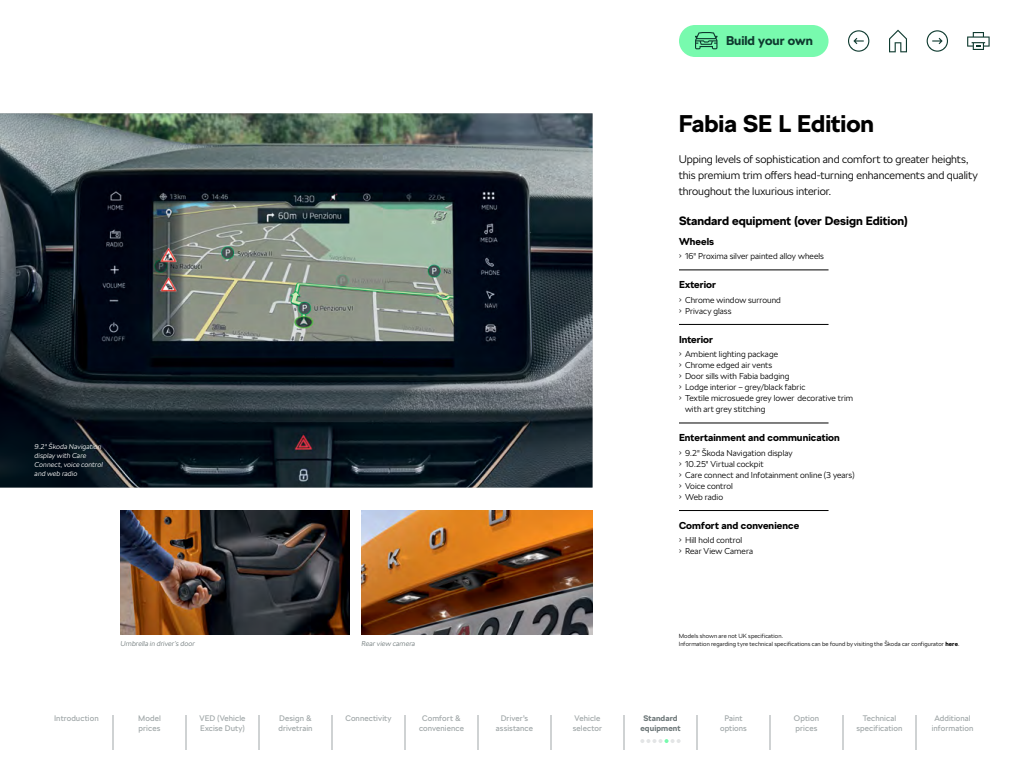
<style>
.page{position:relative;width:1024px;height:768px;background:#fff}
.page>*{position:absolute;margin:0;border:0;box-sizing:border-box;transform-origin:0 0}
.t1{font:700 24px "SKODA Next";color:#000}
.t2{font:700 12.7px "SKODA Next";color:#0e3a2f}
.t3{font:700 12px "SKODA Next";color:#000}
.t4{font:300 11px/16px "SKODA Next";letter-spacing:-.005em;color:#000}
.t5{font:700 10px "SKODA Next";letter-spacing:.01em;color:#000}
.t6{font:300 8.5px/11px "SKODA Next";letter-spacing:.005em;color:#000}
.t7{font:8px/10px "SKODA Next";letter-spacing:.01em;color:#a0a7a8}
.t8{font:700 8px/10px "SKODA Next";letter-spacing:.015em;color:#6f797a;text-align:center}
.t9{font:italic 300 7px/9px "SKODA Next";letter-spacing:.01em;color:#fff}
.t10{font:italic 300 7px "SKODA Next";letter-spacing:.015em;color:#6f797a}
.t11{font:300 6px/8px "SKODA Next";letter-spacing:.02em;color:#000}
.s1{font-weight:700}
</style>
<div class="page">
<div style="left:679px;top:25px;width:150px;height:32px;background:#78faae;border-radius:16px"></div>
<svg style="left:695px;top:32px;width:23px;height:17px"></svg>
<svg style="left:889px;top:30px;width:18px;height:22px"></svg>
<svg style="left:967px;top:32px;width:23px;height:18px"></svg>
<svg style="left:848px;top:30px;width:21px;height:22px"></svg>
<svg style="left:927px;top:30px;width:21px;height:22px"></svg>
<img style="left:361px;top:510px;width:232px;height:125px">
<img style="left:0;top:113px;width:593px;height:375px">
<img style="left:121px;top:510px;width:229px;height:125px">
<hr style="left:679px;top:270px;width:150px;height:1px;background:#000">
<hr style="left:679px;top:324px;width:150px;height:1px;background:#000">
<hr style="left:679px;top:423px;width:150px;height:1px;background:#000">
<hr style="left:679px;top:510px;width:150px;height:1px;background:#000">
<hr style="left:259px;top:715px;width:1px;height:35px;background:#a0a7a8">
<hr style="left:332px;top:715px;width:1px;height:35px;background:#a0a7a8">
<hr style="left:405px;top:715px;width:1px;height:35px;background:#a0a7a8">
<hr style="left:478px;top:715px;width:1px;height:35px;background:#a0a7a8">
<hr style="left:551px;top:715px;width:1px;height:35px;background:#a0a7a8">
<hr style="left:624px;top:715px;width:1px;height:35px;background:#a0a7a8">
<hr style="left:697px;top:715px;width:1px;height:35px;background:#a0a7a8">
<hr style="left:770px;top:715px;width:1px;height:35px;background:#a0a7a8">
<hr style="left:113px;top:715px;width:1px;height:35px;background:#a0a7a8">
<hr style="left:186px;top:715px;width:1px;height:35px;background:#a0a7a8">
<hr style="left:843px;top:715px;width:1px;height:35px;background:#a0a7a8">
<hr style="left:916px;top:715px;width:1px;height:35px;background:#a0a7a8">
<svg style="left:640px;top:739px;width:41px;height:4px"></svg>
<h2 class="t2" style="left:726px;top:33px;width:89px">Build your own</h2>
<p class="t9" style="left:35px;top:442px;width:70px">9.2" Škoda Navigation display with Care<br>Connect, voice control and web radio</p>
<h1 class="t1" style="left:679px;top:109px;width:197px">Fabia SE L Edition</h1>
<p class="t4" style="left:679px;top:151px;width:301px">Upping levels of sophistication and comfort to greater heights, this premium trim offers head-turning enhancements and quality throughout the luxurious interior.</p>
<h3 class="t3" style="left:679px;top:213px;width:230px">Standard equipment (over Design Edition)</h3>
<p class="t5" style="left:679px;top:235px;width:37px">Wheels</p>
<p class="t6" style="left:679px;top:251px;width:147px">• 16" Proxima silver painted alloy wheels</p>
<p class="t5" style="left:679px;top:279px;width:39px">Exterior</p>
<p class="t6" style="left:679px;top:294px;width:103px">• Chrome window surround</p>
<p class="t6" style="left:679px;top:305px;width:54px">• Privacy glass</p>
<p class="t5" style="left:679px;top:333px;width:36px">Interior</p>
<p class="t6" style="left:679px;top:349px;width:101px">• Ambient lighting package</p>
<p class="t6" style="left:679px;top:360px;width:95px">• Chrome edged air vents</p>
<p class="t6" style="left:679px;top:371px;width:112px">• Door sills with Fabia badging</p>
<p class="t6" style="left:679px;top:382px;width:128px">• Lodge interior – grey/black fabric</p>
<p class="t6" style="left:685px;top:393px;width:170px;text-indent:-6px">• Textile microsuede grey lower decorative trim with art grey stitching</p>
<p class="t5" style="left:679px;top:432px;width:162px">Entertainment and communication</p>
<p class="t6" style="left:679px;top:447px;width:115px">• 9.2" Škoda Navigation display</p>
<p class="t6" style="left:679px;top:458px;width:86px">• 10.25" Virtual cockpit</p>
<p class="t6" style="left:679px;top:469px;width:177px">• Care connect and Infotainment online (3 years)</p>
<p class="t6" style="left:679px;top:480px;width:55px">• Voice control</p>
<p class="t6" style="left:679px;top:491px;width:46px">• Web radio</p>
<p class="t5" style="left:679px;top:519px;width:122px">Comfort and convenience</p>
<p class="t6" style="left:679px;top:535px;width:65px">• Hill hold control</p>
<p class="t6" style="left:679px;top:546px;width:76px">• Rear View Camera</p>
<p class="t10" style="left:121px;top:640px;width:76px">Umbrella in driver’s door</p>
<p class="t10" style="left:361px;top:640px;width:55px">Rear view camera</p>
<p class="t11" style="left:679px;top:632px;width:282px">Models shown are not UK specification.<br>Information regarding tyre technical specifications can be found by visiting the Škoda car configurator <span class="s1">here</span>.</p>
<p class="t7" style="left:54px;top:713px;width:46px">Introduction</p>
<p class="t7" style="left:138px;top:713px;width:24px">Model prices</p>
<p class="t7" style="left:199px;top:713px;width:48px">VED (Vehicle<br>Excise Duty)</p>
<p class="t7" style="left:278px;top:713px;width:36px">Design &amp; drivetrain</p>
<p class="t7" style="left:345px;top:713px;width:48px">Connectivity</p>
<p class="t7" style="left:419px;top:713px;width:46px;text-align:center">Comfort &amp; convenience</p>
<p class="t7" style="left:496px;top:713px;width:39px;text-align:center">Driver’s assistance</p>
<p class="t7" style="left:573px;top:713px;width:31px">Vehicle selector</p>
<p class="t8" style="left:640px;top:713px;width:42px">Standard equipment</p>
<p class="t7" style="left:720px;top:713px;width:28px;text-align:center">Paint options</p>
<p class="t7" style="left:794px;top:713px;width:27px">Option prices</p>
<p class="t7" style="left:857px;top:713px;width:47px;text-align:center">Technical specification</p>
<p class="t7" style="left:932px;top:713px;width:43px;text-align:center">Additional information</p>
</div>
